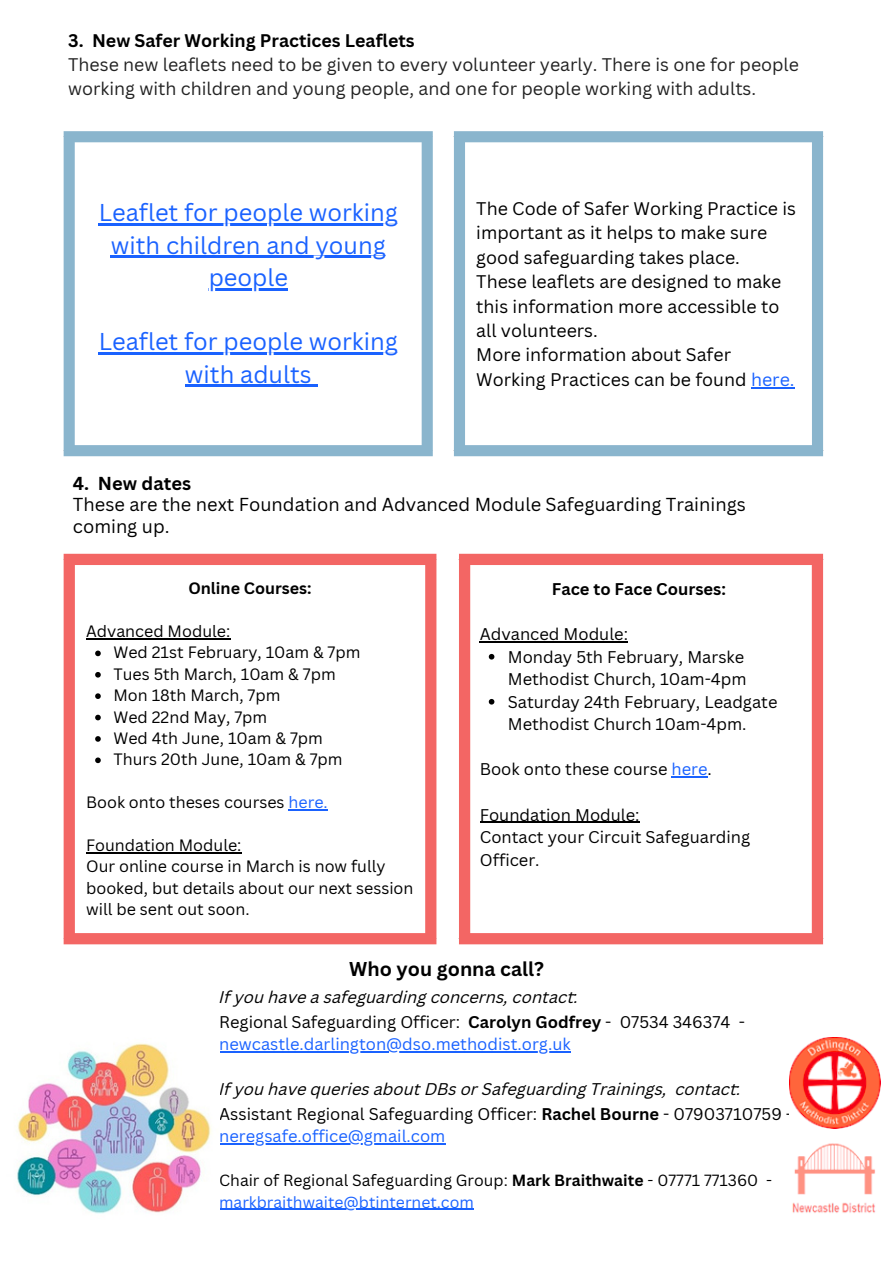
<style>
.page{position:relative;width:893px;height:1264px;background:#fff}
.page>*{position:absolute;margin:0;border:0;box-sizing:border-box;transform-origin:0 0}
.t1{font:23.7px/32.2px "Canva Sans";color:#1a62ff;text-align:center}
.t2{font:700 19.5px "Canva Sans";color:#000}
.t3{font:18.3px/21.6px "Canva Sans";color:#000}
.t4{font:700 18.3px "Canva Sans";color:#000}
.t5{font:17.85px/24.5px "Canva Sans";color:#000}
.t6{font:17.85px/24.5px "Canva Sans";color:#222}
.t7{font:700 17.85px "Canva Sans";color:#000}
.t8{font:16.5px/22.5px "Canva Sans";color:#000}
.t9{font:italic 16.5px "Canva Sans";color:#000}
.t10{font:700 16.5px "Canva Sans";color:#000}
.t11{font:16.05px/21.3px "Canva Sans";color:#000}
.t12{font:700 16.05px "Canva Sans";color:#000}
.t13{font:15.75px/21.3px "Canva Sans";color:#000}
.s1{color:#1a62ff}
.s2{font-weight:700}
</style>
<div class="page">
<svg style="left:75px;top:136px;width:736px;height:315px"></svg>
<hr style="left:99px;top:224px;width:299px;height:2px;background:#1a62ff">
<hr style="left:111px;top:256px;width:275px;height:2px;background:#1a62ff">
<hr style="left:209px;top:288px;width:79px;height:2px;background:#1a62ff">
<hr style="left:99px;top:352px;width:299px;height:3px;background:#1a62ff">
<hr style="left:185px;top:385px;width:126px;height:2px;background:#1a62ff">
<svg style="left:311px;top:385px;width:6px;height:2px"></svg>
<hr style="left:751px;top:387px;width:43px;height:1px;background:#1a62ff">
<div style="left:64px;top:142px;width:11px;height:303px;background:#8ab5cd"></div>
<div style="left:421px;top:142px;width:12px;height:303px;background:#8ab5cd"></div>
<div style="left:64px;top:131px;width:369px;height:11px;background:#8ab5cd"></div>
<div style="left:64px;top:445px;width:369px;height:11px;background:#8ab5cd"></div>
<div style="left:454px;top:142px;width:11px;height:303px;background:#8ab5cd"></div>
<div style="left:811px;top:142px;width:12px;height:303px;background:#8ab5cd"></div>
<div style="left:454px;top:131px;width:369px;height:11px;background:#8ab5cd"></div>
<div style="left:454px;top:445px;width:369px;height:11px;background:#8ab5cd"></div>
<svg style="left:86px;top:554px;width:622px;height:390px"></svg>
<hr style="left:86px;top:638px;width:144px;height:1px;background:#000">
<svg style="left:95px;top:650px;width:6px;height:6px"></svg>
<svg style="left:95px;top:672px;width:6px;height:5px"></svg>
<svg style="left:95px;top:693px;width:6px;height:6px"></svg>
<svg style="left:95px;top:714px;width:6px;height:6px"></svg>
<svg style="left:95px;top:736px;width:6px;height:5px"></svg>
<svg style="left:95px;top:757px;width:6px;height:6px"></svg>
<hr style="left:288px;top:809px;width:40px;height:1px;background:#1a62ff">
<hr style="left:86px;top:852px;width:155px;height:1px;background:#000">
<div style="left:64px;top:565px;width:11px;height:368px;background:#f36664"></div>
<div style="left:425px;top:565px;width:11px;height:368px;background:#f36664"></div>
<div style="left:64px;top:554px;width:372px;height:11px;background:#f36664"></div>
<div style="left:64px;top:933px;width:372px;height:11px;background:#f36664"></div>
<div style="left:459px;top:565px;width:11px;height:368px;background:#f36664"></div>
<div style="left:811px;top:565px;width:12px;height:368px;background:#f36664"></div>
<div style="left:459px;top:554px;width:364px;height:11px;background:#f36664"></div>
<div style="left:459px;top:933px;width:364px;height:11px;background:#f36664"></div>
<hr style="left:219px;top:1051px;width:351px;height:1px;background:#1a62ff">
<hr style="left:219px;top:1143px;width:226px;height:1px;background:#1a62ff">
<hr style="left:219px;top:1208px;width:255px;height:1px;background:#1a62ff">
<img style="left:792px;top:1143px;width:83px;height:70px">
<img style="left:789px;top:1037px;width:91px;height:91px">
<img style="left:17px;top:1043px;width:195px;height:171px">
<hr style="left:479px;top:641px;width:149px;height:1px;background:#000">
<svg style="left:488px;top:654px;width:6px;height:5px"></svg>
<svg style="left:488px;top:699px;width:6px;height:5px"></svg>
<hr style="left:671px;top:776px;width:36px;height:1px;background:#1a62ff">
<hr style="left:479px;top:821px;width:160px;height:1px;background:#000">
<p class="t7" style="left:68px;top:28px;width:348px">3. New Safer Working Practices Leaflets</p>
<p class="t6" style="left:68px;top:52px;width:732px">These new leaflets need to be given to every volunteer yearly. There is one for people working with children and young people, and one for people working with adults.</p>
<p class="t1" style="left:99px;top:196px;width:301px">Leaflet for people working with children and young people</p>
<p class="t1" style="left:99px;top:325px;width:301px">Leaflet for people working with adults</p>
<p class="t5" style="left:476px;top:195px;width:321px">The Code of Safer Working Practice is important as it helps to make sure good safeguarding takes place.</p>
<p class="t5" style="left:476px;top:269px;width:306px;text-align:justify">These leaflets are designed to make this information more accessible to all volunteers.</p>
<p class="t5" style="left:476px;top:342px;width:320px">More information about Safer<br>Working Practices can be found <span class="s1">here.</span></p>
<p class="t4" style="left:73px;top:470px;width:120px">4. New dates</p>
<p class="t3" style="left:73px;top:493px;width:674px">These are the next Foundation and Advanced Module Safeguarding Trainings coming up.</p>
<p class="t12" style="left:188px;top:577px;width:125px">Online Courses:</p>
<p class="t11" style="left:86px;top:620px;width:146px">Advanced Module:</p>
<p class="t11" style="left:113px;top:641px;width:248px">Wed 21st February, 10am &amp; 7pm</p>
<p class="t11" style="left:113px;top:663px;width:224px">Tues 5th March, 10am &amp; 7pm</p>
<p class="t11" style="left:113px;top:684px;width:168px">Mon 18th March, 7pm</p>
<p class="t11" style="left:113px;top:705px;width:155px">Wed 22nd May, 7pm</p>
<p class="t11" style="left:113px;top:727px;width:211px">Wed 4th June, 10am &amp; 7pm</p>
<p class="t11" style="left:113px;top:748px;width:231px">Thurs 20th June, 10am &amp; 7pm</p>
<p class="t11" style="left:86px;top:791px;width:243px">Book onto theses courses <span class="s1">here.</span></p>
<p class="t11" style="left:86px;top:834px;width:157px">Foundation Module:</p>
<p class="t11" style="left:86px;top:855px;width:329px">Our online course in March is now fully booked, but details about our next session will be sent out soon.</p>
<p class="t10" style="left:552px;top:577px;width:175px">Face to Face Courses:</p>
<p class="t8" style="left:479px;top:622px;width:150px">Advanced Module:</p>
<p class="t8" style="left:508px;top:645px;width:240px">Monday 5th February, Marske<br>Methodist Church, 10am-4pm</p>
<p class="t8" style="left:508px;top:690px;width:271px">Saturday 24th February, Leadgate<br>Methodist Church 10am-4pm.</p>
<p class="t8" style="left:479px;top:757px;width:234px">Book onto these course <span class="s1">here</span>.</p>
<p class="t8" style="left:479px;top:802px;width:161px">Foundation Module:</p>
<p class="t8" style="left:479px;top:825px;width:272px">Contact your Circuit Safeguarding<br>Officer.</p>
<p class="t2" style="left:349px;top:954px;width:196px">Who you gonna call?</p>
<p class="t9" style="left:219px;top:990px;width:361px">If you have a safeguarding concerns, contact:</p>
<p class="t8" style="left:219px;top:1009px;width:527px">Regional Safeguarding Officer: <span class="s2">Carolyn Godfrey</span> - 07534 346374 - <span class="s1">newcastle.darlington@dso.methodist.org.uk</span></p>
<p class="t9" style="left:219px;top:1082px;width:523px">If you have queries about DBs or Safeguarding Trainings, contact:</p>
<p class="t8" style="left:219px;top:1102px;width:574px">Assistant Regional Safeguarding Officer: <span class="s2">Rachel Bourne</span> - 07903710759 - <span class="s1">neregsafe.office@gmail.com</span></p>
<p class="t13" style="left:219px;top:1169px;width:554px">Chair of Regional Safeguarding Group: <span class="s2">Mark Braithwaite</span> - 07771 771360 - <span class="s1">markbraithwaite@btinternet.com</span></p>
</div>
